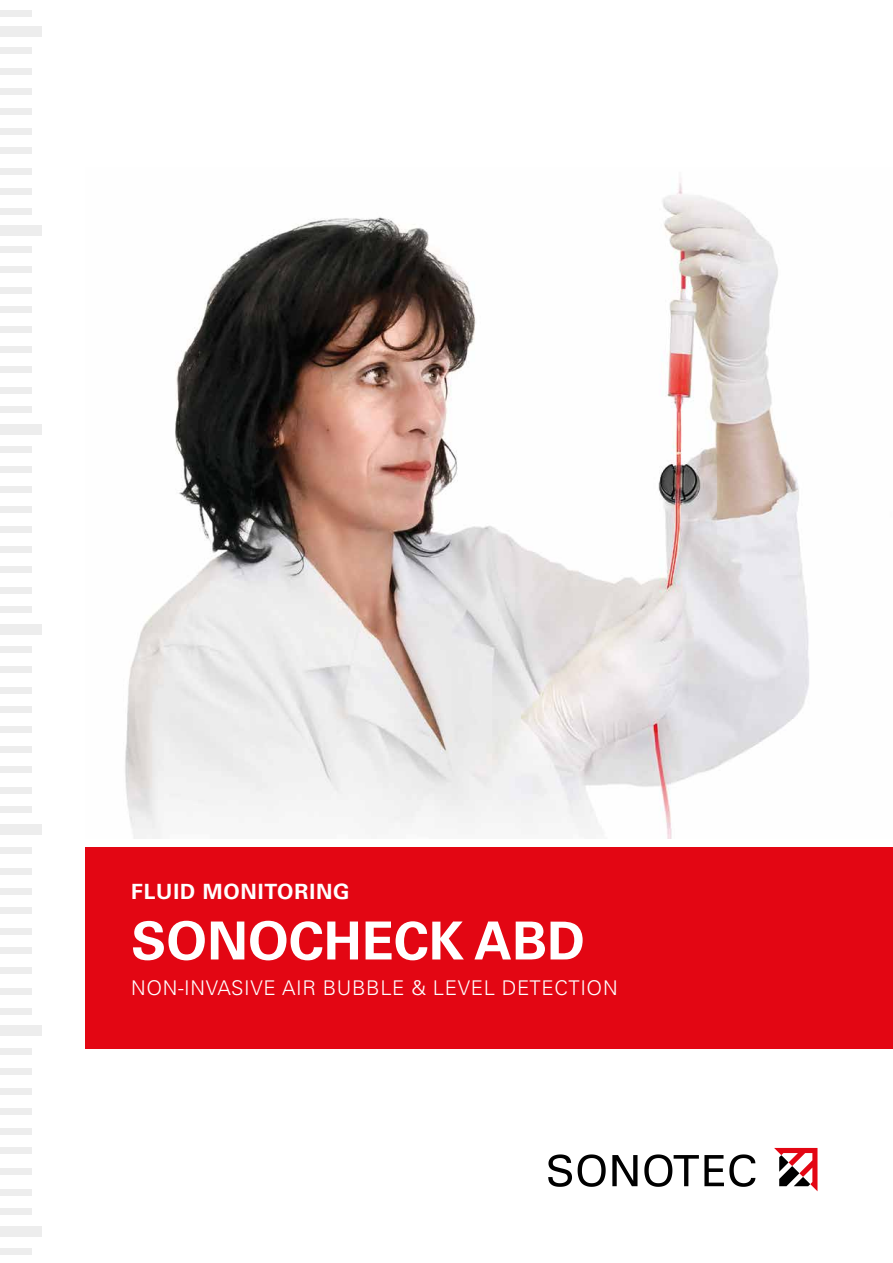
<style>
.page{position:relative;width:893px;height:1263px;background:#fff}
.page>*{position:absolute;margin:0;border:0;box-sizing:border-box;transform-origin:0 0}
.t1{font:700 52.5px "Univers LT Std";color:#fff}
.t2{font:700 21px "Univers LT Std";letter-spacing:.04em;color:#fff}
.t3{font:300 20.25px "Univers LT Std";letter-spacing:.03em;color:#fff}
</style>
<div class="page">
<svg style="left:548px;top:1154px;width:24px;height:33px"></svg>
<svg style="left:578px;top:1154px;width:28px;height:33px"></svg>
<svg style="left:612px;top:1155px;width:25px;height:31px"></svg>
<svg style="left:644px;top:1154px;width:111px;height:33px"></svg>
<svg style="left:774px;top:1148px;width:43px;height:43px"></svg>
<img style="left:125px;top:178px;width:684px;height:660px">
<div style="left:0;top:1248px;width:31px;height:6px;background:#ededed"></div>
<div style="left:0;top:1208px;width:31px;height:7px;background:#ededed"></div>
<div style="left:0;top:1189px;width:31px;height:6px;background:#ededed"></div>
<div style="left:0;top:1168px;width:31px;height:6px;background:#ededed"></div>
<div style="left:0;top:1148px;width:31px;height:6px;background:#ededed"></div>
<div style="left:0;top:1128px;width:31px;height:6px;background:#ededed"></div>
<div style="left:0;top:1108px;width:31px;height:6px;background:#ededed"></div>
<div style="left:0;top:1089px;width:31px;height:6px;background:#ededed"></div>
<div style="left:0;top:1068px;width:31px;height:6px;background:#ededed"></div>
<div style="left:0;top:1048px;width:31px;height:6px;background:#ededed"></div>
<div style="left:0;top:1008px;width:31px;height:6px;background:#ededed"></div>
<div style="left:0;top:989px;width:31px;height:6px;background:#ededed"></div>
<div style="left:0;top:968px;width:31px;height:6px;background:#ededed"></div>
<div style="left:0;top:947px;width:31px;height:6px;background:#ededed"></div>
<div style="left:0;top:928px;width:31px;height:6px;background:#ededed"></div>
<div style="left:0;top:908px;width:31px;height:6px;background:#ededed"></div>
<div style="left:0;top:888px;width:31px;height:6px;background:#ededed"></div>
<div style="left:0;top:868px;width:31px;height:6px;background:#ededed"></div>
<div style="left:0;top:848px;width:31px;height:6px;background:#ededed"></div>
<div style="left:0;top:807px;width:31px;height:6px;background:#ededed"></div>
<div style="left:0;top:787px;width:31px;height:6px;background:#ededed"></div>
<div style="left:0;top:767px;width:31px;height:6px;background:#ededed"></div>
<div style="left:0;top:746px;width:31px;height:6px;background:#ededed"></div>
<div style="left:0;top:727px;width:31px;height:6px;background:#ededed"></div>
<div style="left:0;top:706px;width:31px;height:6px;background:#ededed"></div>
<div style="left:0;top:687px;width:31px;height:6px;background:#ededed"></div>
<div style="left:0;top:667px;width:31px;height:6px;background:#ededed"></div>
<div style="left:0;top:646px;width:31px;height:6px;background:#ededed"></div>
<div style="left:0;top:607px;width:31px;height:6px;background:#ededed"></div>
<div style="left:0;top:587px;width:31px;height:6px;background:#ededed"></div>
<div style="left:0;top:566px;width:31px;height:6px;background:#ededed"></div>
<div style="left:0;top:546px;width:31px;height:6px;background:#ededed"></div>
<div style="left:0;top:526px;width:31px;height:7px;background:#ededed"></div>
<div style="left:0;top:506px;width:31px;height:6px;background:#ededed"></div>
<div style="left:0;top:487px;width:31px;height:6px;background:#ededed"></div>
<div style="left:0;top:467px;width:31px;height:6px;background:#ededed"></div>
<div style="left:0;top:446px;width:31px;height:6px;background:#ededed"></div>
<div style="left:0;top:407px;width:31px;height:6px;background:#ededed"></div>
<div style="left:0;top:387px;width:31px;height:6px;background:#ededed"></div>
<div style="left:0;top:367px;width:31px;height:6px;background:#ededed"></div>
<div style="left:0;top:346px;width:31px;height:6px;background:#ededed"></div>
<div style="left:0;top:327px;width:31px;height:6px;background:#ededed"></div>
<div style="left:0;top:306px;width:31px;height:6px;background:#ededed"></div>
<div style="left:0;top:287px;width:31px;height:6px;background:#ededed"></div>
<div style="left:0;top:267px;width:31px;height:6px;background:#ededed"></div>
<div style="left:0;top:246px;width:31px;height:6px;background:#ededed"></div>
<div style="left:0;top:208px;width:31px;height:6px;background:#ededed"></div>
<div style="left:0;top:189px;width:31px;height:6px;background:#ededed"></div>
<div style="left:0;top:168px;width:31px;height:6px;background:#ededed"></div>
<div style="left:0;top:148px;width:31px;height:6px;background:#ededed"></div>
<div style="left:0;top:128px;width:31px;height:6px;background:#ededed"></div>
<div style="left:0;top:108px;width:31px;height:6px;background:#ededed"></div>
<div style="left:0;top:89px;width:31px;height:6px;background:#ededed"></div>
<div style="left:0;top:68px;width:31px;height:6px;background:#ededed"></div>
<div style="left:0;top:48px;width:31px;height:6px;background:#ededed"></div>
<div style="left:0;top:10px;width:31px;height:6px;background:#ededed"></div>
<div style="left:0;top:1226px;width:42px;height:11px;background:#ededed"></div>
<div style="left:0;top:1025px;width:42px;height:11px;background:#ededed"></div>
<div style="left:0;top:824px;width:42px;height:11px;background:#ededed"></div>
<div style="left:0;top:624px;width:42px;height:11px;background:#ededed"></div>
<div style="left:0;top:424px;width:42px;height:10px;background:#ededed"></div>
<div style="left:0;top:225px;width:42px;height:11px;background:#ededed"></div>
<div style="left:0;top:26px;width:42px;height:11px;background:#ededed"></div>
<div style="left:85px;top:847px;width:808px;height:202px;background:#e30613"></div>
<p class="t2" style="left:131px;top:880px;width:220px">FLUID MONITORING</p>
<h1 class="t1" style="left:131px;top:910px;width:76px">SONO</h1>
<h1 class="t1" style="left:289px;top:910px;width:292px">CHECK ABD</h1>
<p class="t3" style="left:131px;top:976px;width:484px">NON-INVASIVE AIR BUBB LE &amp; LEVEL DETECTION</p>
</div>
